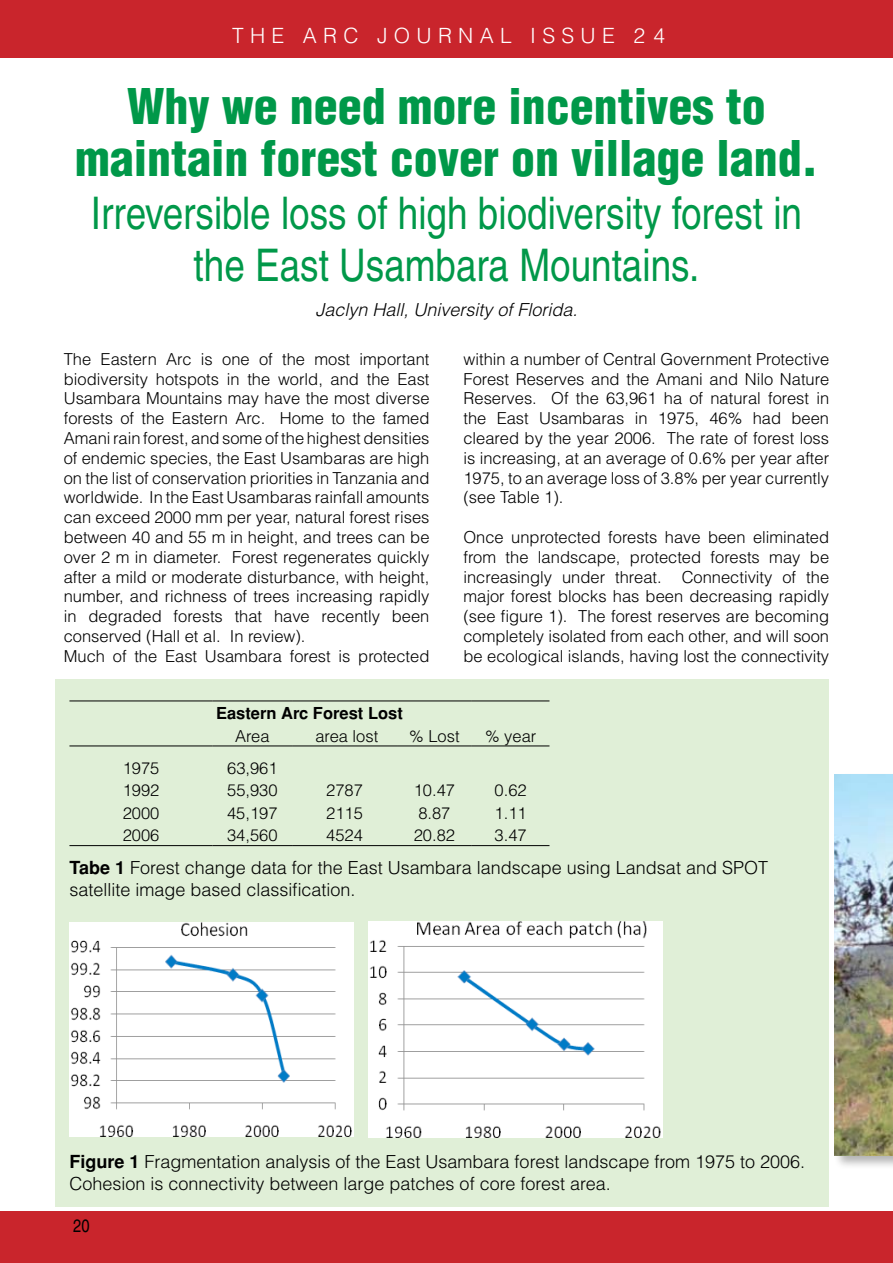
<style>
.page{position:relative;width:893px;height:1263px;background:#fff}
.page>*{position:absolute;margin:0;border:0;box-sizing:border-box;transform-origin:0 0}
.t1{font:900 condensed 48px/52.5px "Helvetica";color:#009849;text-align:center}
.t2{font:condensed 45px/52.5px "Helvetica";color:#009849;text-align:center}
.t3{font:300 21px "Helvetica";letter-spacing:.3em;color:#fff}
.t4{font:300 18px/21.6px "Helvetica";color:#000}
.t5{font:italic 300 18px "Helvetica";color:#000}
.t6{font:condensed 18px "Helvetica";color:#000}
.t7{font:300 16.5px/19.8px "Helvetica";color:#000;text-align:justify}
.t8{font:700 16.5px "Helvetica";color:#000}
.s1{font-weight:700}
</style>
<div class="page">
<div style="left:0;top:1211px;width:893px;height:52px;background:#c9252c"></div>
<div style="left:0;top:0;width:893px;height:58px;background:#c9252c"></div>
<div style="left:55px;top:679px;width:774px;height:527px;background:#e0efd7"></div>
<hr style="left:69px;top:700px;width:144px;height:1px;background:#000">
<hr style="left:213px;top:700px;width:79px;height:1px;background:#000">
<hr style="left:292px;top:700px;width:105px;height:1px;background:#000">
<hr style="left:397px;top:700px;width:75px;height:1px;background:#000">
<hr style="left:472px;top:700px;width:77px;height:1px;background:#000">
<hr style="left:69px;top:745px;width:144px;height:1px;background:#000">
<hr style="left:213px;top:745px;width:79px;height:1px;background:#000">
<hr style="left:292px;top:745px;width:105px;height:1px;background:#000">
<hr style="left:397px;top:745px;width:75px;height:1px;background:#000">
<hr style="left:472px;top:745px;width:77px;height:1px;background:#000">
<hr style="left:69px;top:845px;width:144px;height:1px;background:#000">
<hr style="left:213px;top:845px;width:79px;height:1px;background:#000">
<hr style="left:292px;top:845px;width:105px;height:1px;background:#000">
<hr style="left:397px;top:845px;width:75px;height:1px;background:#000">
<hr style="left:472px;top:845px;width:77px;height:1px;background:#000">
<img style="left:69px;top:922px;width:284px;height:214px">
<img style="left:368px;top:921px;width:295px;height:216px">
<div style="left:833px;top:772px;width:60px;height:404px;background:#000;opacity:.3"></div>
<img style="left:835px;top:774px;width:58px;height:381px">
<p class="t3" style="left:232px;top:22px;width:434px">the arc journal Issue 24</p>
<h1 class="t1" style="left:75px;top:79px;width:744px">Why we need more incentives to maintain forest cover on village land.</h1>
<h2 class="t2" style="left:91px;top:187px;width:713px">Irreversible loss of high biodiversity forest in the East Usambara Mountains.</h2>
<p class="t5" style="left:315px;top:298px;width:264px">Jaclyn Hall, University of Florida.</p>
<p class="t7" style="left:64px;top:349px;width:367px;text-align:left">The Eastern Arc is one of the most important biodiversity hotspots in the world, and the East U sambara Mountains may have the most diverse forests of the Eastern Arc. Home to the famed Amani rain forest, and some of the highest densities of endemic species, the East Usambaras are high on the list of conservation priorities in Tanzania and worldwide. In the East Usambaras rainfall amounts can exceed 2000 mm per year, natural forest rises between 40 and 55 m in height, and trees can be over 2 m in diameter. Forest regenerates quickly after a mild or moderate disturbance, with height, number, and richness of trees increasing rapidly in degraded forests that have recently been conserved (Hall et al. In review).<br>Much of the East U sambara forest is protected</p>
<p class="t7" style="left:463px;top:349px;width:367px">within a number of Central Government Protective Forest Reserves and the Amani and N ilo N ature Reserves. Of the 63,961 ha of natural forest in the East U sambaras in 1975, 46% had been cleared by the year 2006. The rate of forest loss is increasing, at an average of 0.6% per year after 1975, to an average loss of 3.8% per year currently (see Table 1).</p>
<p class="t7" style="left:463px;top:527px;width:367px">Once unprotected forests have been eliminated from the landscape, protected forests may be increasingly under threat. Connectivity of the major forest blocks has been decreasing rapidly (see figure 1). The forest reserves are becoming completely isolated from each other, and will soon be ecological islands, having lost the connectivity</p>
<p class="t8" style="left:216px;top:704px;width:188px">Eastern Arc Forest Lost</p>
<p class="t7" style="left:235px;top:725px;width:36px">Area</p>
<p class="t7" style="left:315px;top:725px;width:64px">area lost</p>
<p class="t7" style="left:409px;top:725px;width:52px">% Lost</p>
<p class="t7" style="left:485px;top:725px;width:53px">% year</p>
<p class="t7" style="left:123px;top:758px;width:38px">1975</p>
<p class="t7" style="left:227px;top:758px;width:52px">63,961</p>
<p class="t7" style="left:123px;top:780px;width:38px">1992</p>
<p class="t7" style="left:227px;top:780px;width:52px">55,930</p>
<p class="t7" style="left:326px;top:780px;width:38px">2787</p>
<p class="t7" style="left:414px;top:780px;width:43px">10.47</p>
<p class="t7" style="left:495px;top:780px;width:34px">0.62</p>
<p class="t7" style="left:123px;top:803px;width:38px">2000</p>
<p class="t7" style="left:227px;top:803px;width:52px">45,197</p>
<p class="t7" style="left:326px;top:803px;width:38px">2115</p>
<p class="t7" style="left:418px;top:803px;width:34px">8.87</p>
<p class="t7" style="left:495px;top:803px;width:34px">1.11</p>
<p class="t7" style="left:123px;top:825px;width:38px">2006</p>
<p class="t7" style="left:227px;top:825px;width:52px">34,560</p>
<p class="t7" style="left:326px;top:825px;width:38px">4524</p>
<p class="t7" style="left:414px;top:825px;width:43px">20.82</p>
<p class="t7" style="left:495px;top:825px;width:34px">3.47</p>
<p class="t4" style="left:69px;top:857px;width:687px"><span class="s1">Tabe 1</span> Forest change data for the East U sambara landscape using Landsat and SPOT satellite image based classification.</p>
<p class="t4" style="left:69px;top:1151px;width:737px"><span class="s1">Figure 1</span> Fragmentation analysis of the East U sambara forest landscape from 1975 to 2006.<br>Cohesion is connectivity between large patches of core forest area.</p>
<p class="t6" style="left:73px;top:1215px;width:18px">20</p>
</div>
